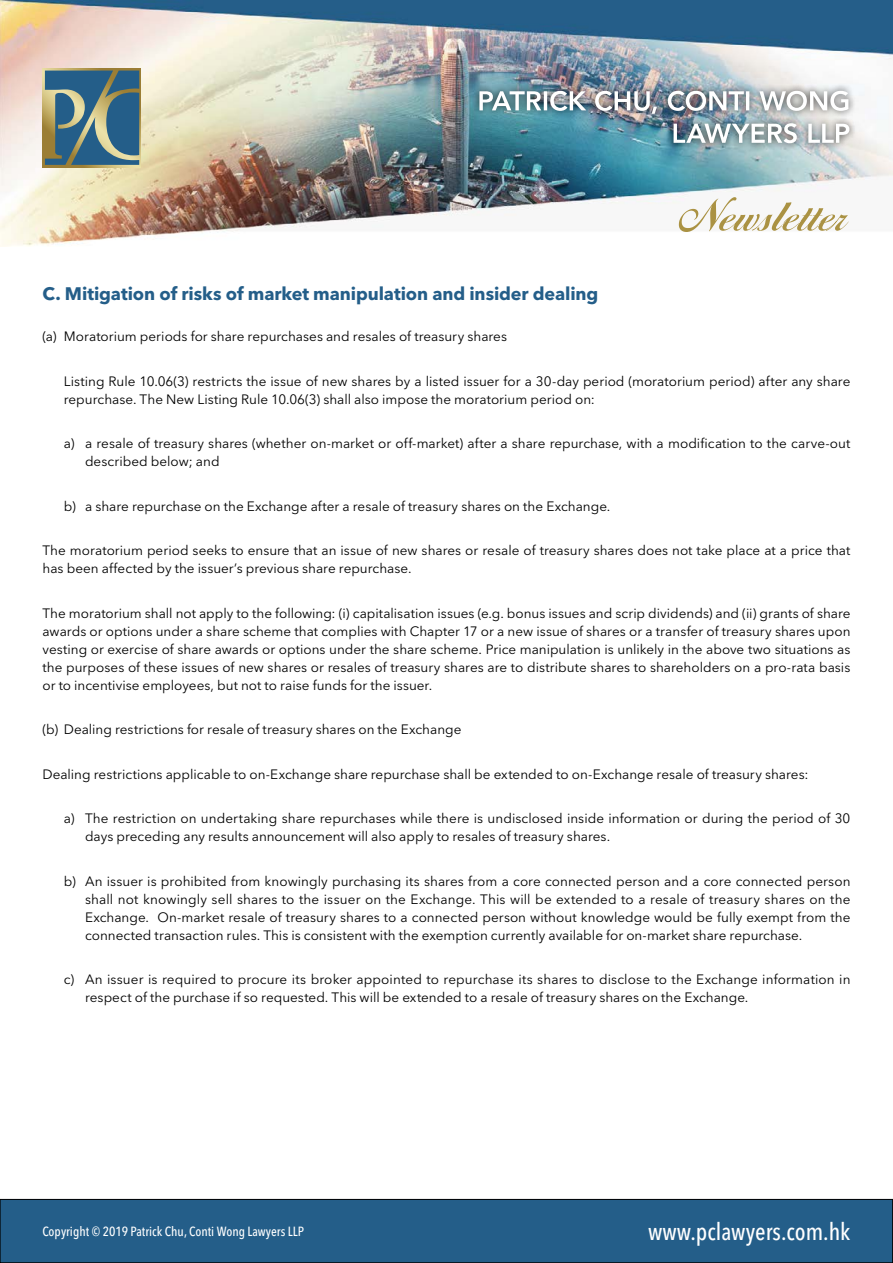
<style>
.page{position:relative;width:893px;height:1263px;background:#fff}
.page>*{position:absolute;margin:0;border:0;box-sizing:border-box;transform-origin:0 0}
.t1{font:500 condensed 24px "Avenir Next LT Pro";color:#fff}
.t2{font:700 18px "Avenir Next LT Pro";letter-spacing:-.005em;color:#245e89}
.t3{font:13.5px/18px "Avenir Next LT Pro";color:#000}
.t4{font:500 condensed 13.2px "Avenir Next LT Pro";color:#fff}
</style>
<div class="page">
<img style="left:0;top:0;width:893px;height:247px">
<div style="left:0;top:1199px;width:893px;height:64px;background:#245e89"></div>
<div style="left:0;top:1199px;width:893px;height:64px;border:1px solid #000"></div>
<svg style="left:42px;top:68px;width:99px;height:99px"></svg>
<svg style="left:45px;top:71px;width:94px;height:94px;background:#537782"></svg>
<div style="left:666px;top:116px;width:191px;height:35px;background:#000;opacity:.75"></div>
<svg style="left:674px;top:123px;width:175px;height:20px"></svg>
<div style="left:472px;top:83px;width:384px;height:38px;background:#000;opacity:.75"></div>
<img style="left:479px;top:91px;width:369px;height:23px">
<svg style="left:679px;top:197px;width:170px;height:35px"></svg>
<h2 class="t2" style="left:43px;top:283px;width:557px">C. Mitigation of risks of market manipulation and insider dealing</h2>
<p class="t3" style="left:43px;top:327px;width:466px">(a) Moratorium periods for share repurchases and resales of treasury shares</p>
<p class="t3" style="left:64px;top:372px;width:788px">Listing Rule 10.06(3) restricts the issue of new shares by a listed issuer for a 30-day period (moratorium period) after any share repurchase. The New Listing Rule 10.06(3) shall also impose the moratorium period on:</p>
<p class="t3" style="left:85px;top:434px;width:767px;text-indent:-21px">a) a resale of treasury shares (whether on-market or off-market) after a share repurchase, with a modification to the carve-out described below; and</p>
<p class="t3" style="left:64px;top:497px;width:548px">b) a share repurchase on the Exchange after a resale of treasury shares on the Exchange.</p>
<p class="t3" style="left:43px;top:541px;width:809px">The moratorium period seeks to ensure that an issue of new shares or resale of treasury shares does not take place at a price that has been affected by the issuer’s previous share repurchase.</p>
<p class="t3" style="left:43px;top:604px;width:809px;text-align:justify">The moratorium shall not apply to the following: (i) capitalisation issues (e.g. bonus issues and scrip dividends) and (ii) grants of share awards or options under a share scheme that complies with Chapter 17 or a new issue of shares or a transfer of treasury shares upon vesting or exercise of share awards or options under the share scheme. Price manipulation is unlikely in the above two situations as the purposes of these issues of new shares or resales of treasury shares are to distribute shares to shareholders on a pro-rata basis or to incentivise employees, but not to raise funds for the issuer.</p>
<p class="t3" style="left:43px;top:720px;width:420px">(b) Dealing restrictions for resale of treasury shares on the Exchange</p>
<p class="t3" style="left:43px;top:765px;width:768px">Dealing restrictions applicable to on-Exchange share repurchase shall be extended to on-Exchange resale of treasury shares:</p>
<p class="t3" style="left:85px;top:809px;width:767px;text-indent:-21px">a) The restriction on undertaking share repurchases while there is undisclosed inside information or during the period of 30 days preceding any results announcement will also apply to resales of treasury shares.</p>
<p class="t3" style="left:85px;top:872px;width:767px;text-align:justify;text-indent:-21px">b) An issuer is prohibited from knowingly purchasing its shares from a core connected person and a core connected person shall not knowingly sell shares to the issuer on the Exchange. This will be extended to a resale of treasury shares on the Exchange. On-market resale of treasury shares to a connected person without knowledge would be fully exempt from the connected transaction rules. This is consistent with the exemption currently available for on-market share repurchase.</p>
<p class="t3" style="left:85px;top:970px;width:767px;text-indent:-21px">c) An issuer is required to procure its broker appointed to repurchase its shares to disclose to the Exchange information in respect of the purchase if so requested. This will be extended to a resale of treasury shares on the Exchange.</p>
<p class="t4" style="left:42px;top:1223px;width:263px">Copyright © 2019 Patrick Chu, Conti Wong Lawyers LLP</p>
<h1 class="t1" style="left:648px;top:1217px;width:204px">www.pclawyers.com.hk</h1>
</div>
